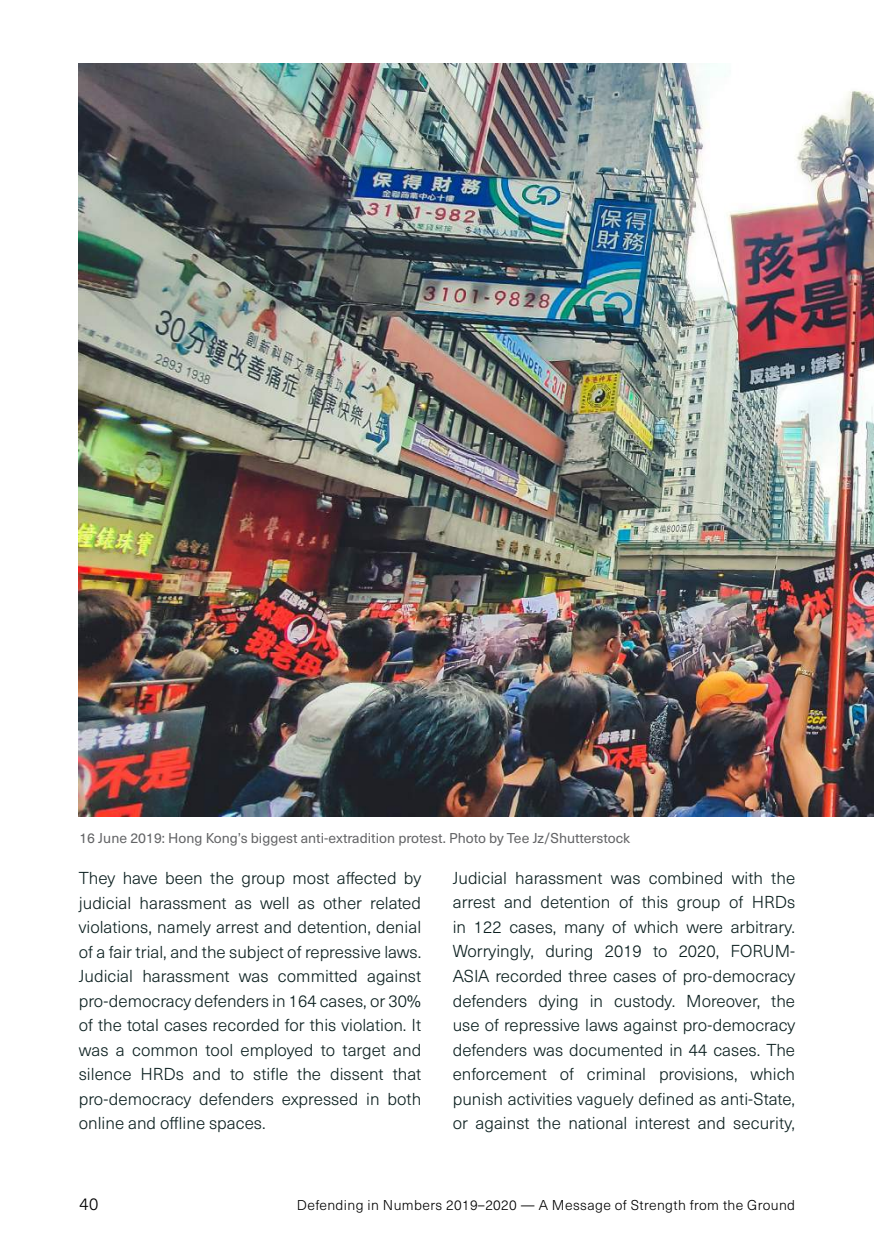
<style>
.page{position:relative;width:874px;height:1241px;background:#fff}
.page>*{position:absolute;margin:0;border:0;box-sizing:border-box;transform-origin:0 0}
.t1{font:300 16.97px/24.5px "Neue Haas Unica W1 G";color:#0c2020;text-align:justify}
.t2{font:300 16.97px "Neue Haas Unica W1 G";color:#000}
.t3{font:14px "Neue Haas Unica W1 G";color:#636466}
.t4{font:300 14px "Neue Haas Unica W1 G";letter-spacing:.025em;color:#000}
</style>
<div class="page">
<img style="left:79px;top:63px;width:794px;height:753px">
<p class="t3" style="left:79px;top:827px;width:552px">16 June 2019: Hong Kong’s biggest anti-extradition protest. Photo by Tee Jz/Shutterstock</p>
<p class="t1" style="left:79px;top:864px;width:344px">They have been the group most affected by judicial harassment as well as other related violations, namely arrest and detention, denial of a fair trial, and the subject of repressive laws.<br>Judicial harassment was committed against pro-democracy defenders in 164 cases, or 30% of the total cases recorded for this violation. It was a common tool employed to target and silence HRDs and to stifle the dissent that pro-democracy defenders expressed in both online and offline spaces.</p>
<p class="t1" style="left:452px;top:864px;width:344px">Judicial harassment was combined with the arrest and detention of this group of HRDs in 122 cases, many of which were arbitrary.<br>Worryingly, during 2019 to 2020, FORUM-ASIA recorded three cases of pro-democracy defenders dying in custody. Moreover, the use of repressive laws against pro-democracy defenders was documented in 44 cases. The enforcement of criminal provisions, which punish activities vaguely defined as anti-State, or against the national interest and security,</p>
<p class="t2" style="left:79px;top:1191px;width:20px">40</p>
<p class="t4" style="left:297px;top:1194px;width:499px">Defending in Numbers 2019–2020 — A Message of Strength from the Ground</p>
</div>
